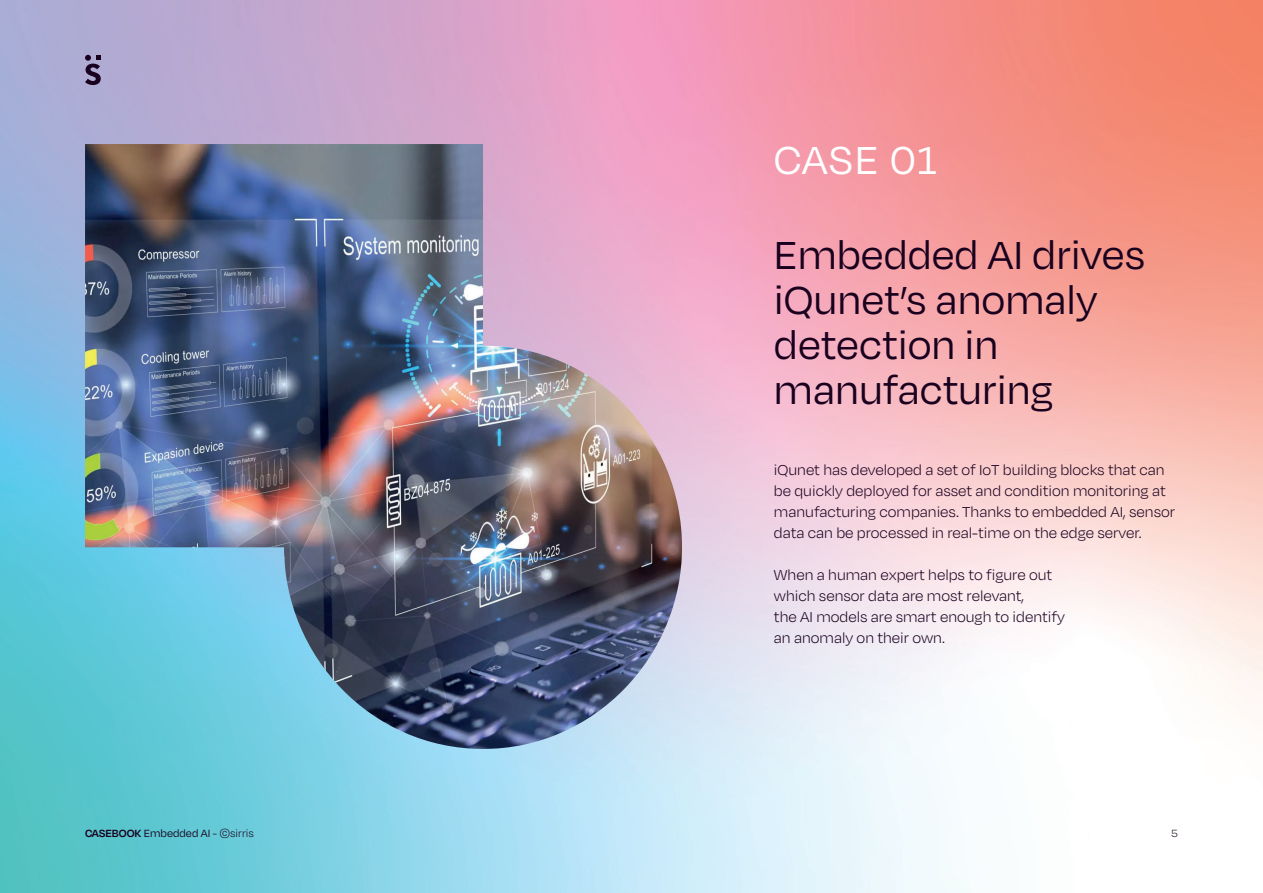
<style>
.page{position:relative;width:1263px;height:893px;background:#fff}
.page>*{position:absolute;margin:0;border:0;box-sizing:border-box;transform-origin:0 0}
.t1{font:45px/45px "Degular";color:#19001e}
.t2{font:45px "Degular";letter-spacing:.02em;color:#fff}
.t3{font:300 16.5px/21px "Degular";color:#19001e}
.t4{font:12px "Degular";color:#19001e}
.t5{font:300 12px "Degular";color:#19001e}
.s1{font-weight:600}
.s2{font-weight:300}
</style>
<div class="page">
<img style="left:0;top:0;width:1104px;height:893px">
<img style="left:1104px;top:0;width:159px;height:703px">
<svg style="left:85px;top:55px;width:16px;height:30px"></svg>
<img style="left:85px;top:144px;width:597px;height:605px">
<h1 class="t2" style="left:774px;top:133px;width:165px">CASE 01</h1>
<h1 class="t1" style="left:774px;top:231px;width:373px">Embedded AI drives iQunet’s anomaly detection in manufacturing</h1>
<p class="t3" style="left:774px;top:459px;width:403px">iQunet has developed a set of IoT building blocks that can be quickly deployed for asset and condition monitoring at manufacturing companies. Thanks to embedded AI, sensor data can be processed in real-time on the edge server.</p>
<p class="t3" style="left:774px;top:564px;width:292px">When a human expert helps to figure out which sensor data are most relevant,<br>the AI models are smart enough to identify an anomaly on their own.</p>
<p class="t4" style="left:85px;top:826px;width:170px"><span class="s1">CASEBOOK</span> Embedded AI <span class="s2">- ©sirris</span></p>
<p class="t5" style="left:1171px;top:826px;width:8px">5</p>
</div>
